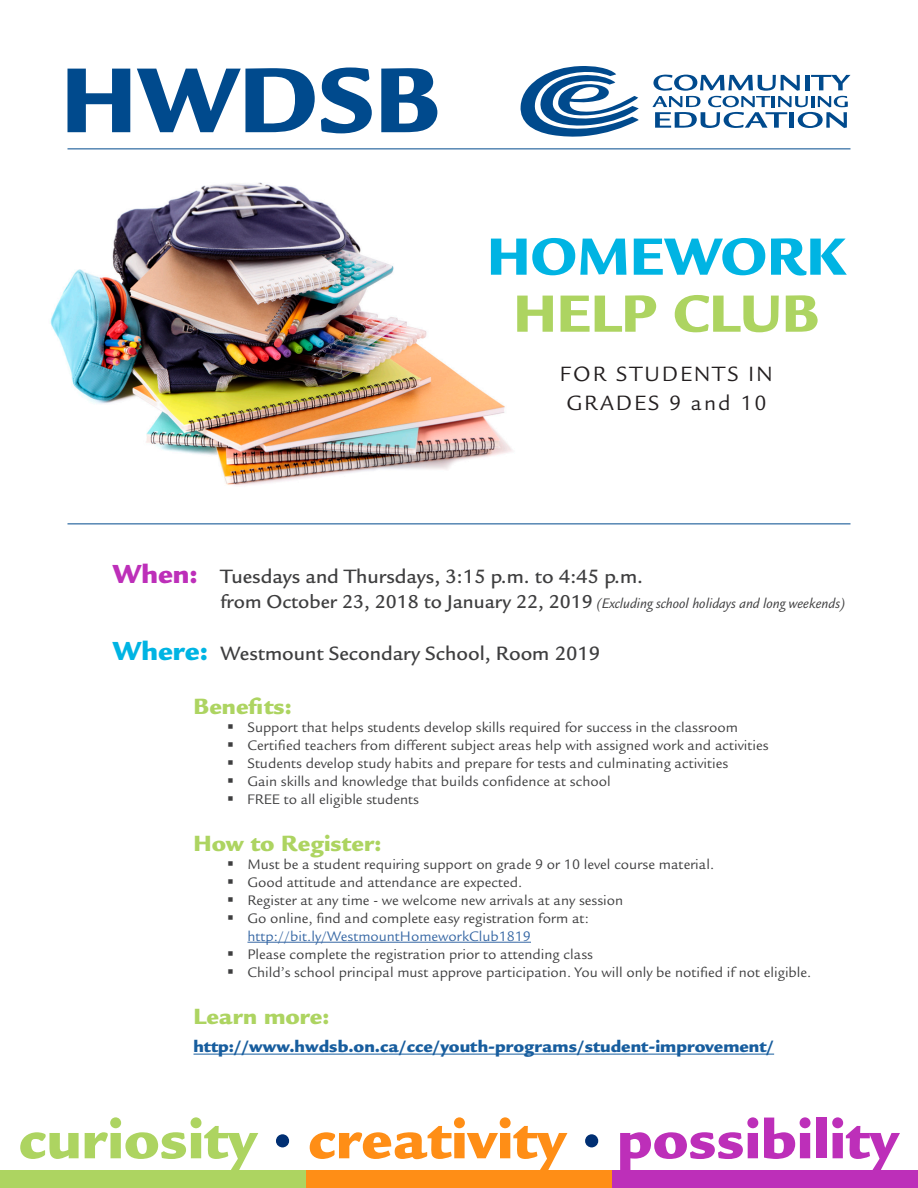
<style>
.page{position:relative;width:918px;height:1188px;background:#fff}
.page>*{position:absolute;margin:0;border:0;box-sizing:border-box;transform-origin:0 0}
.t1{font:900 57px/57px "Legacy Sans Std";color:#00b4e3;text-align:center}
.t2{font:900 24px "Legacy Sans Std";color:#add461}
.t3{font:22.5px/28.5px "Legacy Sans Std";letter-spacing:.09em;color:#231f20}
.t4{font:500 21px "Legacy Sans Std";color:#3e3e3f}
.t5{font:900 18px "Legacy Sans Std";color:#175d9e}
.t6{font:15px/18px "Legacy Sans Std";color:#3e3e3f}
.t7{font:italic 15px "Legacy Sans Std";color:#3e3e3f}
.s1{color:#add461}
.s2{font-weight:900;font-size:28.5px;color:#bd2fb9}
.s3{font-weight:500;font-style:normal;font-size:20.25px}
.s4{font-weight:900;font-size:28.5px;color:#00b4e3}
.s5{color:#3667a4}
</style>
<div class="page">
<hr style="left:248px;top:942px;width:283px;height:1px;background:#3667a4">
<hr style="left:194px;top:1054px;width:580px;height:1px;background:#175d9e">
<svg style="left:68px;top:69px;width:62px;height:63px"></svg>
<svg style="left:137px;top:68px;width:178px;height:64px"></svg>
<svg style="left:321px;top:68px;width:51px;height:65px"></svg>
<svg style="left:381px;top:68px;width:56px;height:64px"></svg>
<hr style="left:68px;top:148px;width:782px;height:1px;background:#004a8d">
<div style="left:0;top:1171px;width:306px;height:17px;background:#add461"></div>
<div style="left:306px;top:1171px;width:306px;height:17px;background:#ff8e16"></div>
<div style="left:612px;top:1171px;width:306px;height:17px;background:#bd2fb9"></div>
<svg style="left:20px;top:1132px;width:59px;height:27px"></svg>
<svg style="left:85px;top:1117px;width:173px;height:54px"></svg>
<div style="left:276px;top:1134px;width:13px;height:13px;background:#002f73;border-radius:50%"></div>
<svg style="left:310px;top:1117px;width:257px;height:54px"></svg>
<div style="left:585px;top:1134px;width:13px;height:13px;background:#002f73;border-radius:50%"></div>
<svg style="left:620px;top:1117px;width:138px;height:54px"></svg>
<svg style="left:764px;top:1117px;width:47px;height:42px"></svg>
<div style="left:816px;top:1118px;width:10px;height:40px;background:#bd2fb9"></div>
<svg style="left:832px;top:1117px;width:68px;height:54px"></svg>
<hr style="left:68px;top:524px;width:782px;height:1px;background:#004a8d">
<svg style="left:521px;top:66px;width:118px;height:71px"></svg>
<svg style="left:652px;top:75px;width:198px;height:53px"></svg>
<img style="left:50px;top:182px;width:463px;height:304px">
<p class="t1" style="left:487px;top:228px;width:360px">HOMEWORK<br><span class="s1">HELP CLUB</span></p>
<p class="t3" style="left:560px;top:360px;width:214px">FOR STUDENTS IN<br>GRADES 9 and 10</p>
<p class="t4" style="left:112px;top:564px;width:532px"><span class="s2">When:</span> Tuesdays and Thursdays, 3:15 p.m. to 4:45 p.m.</p>
<p class="t7" style="left:220px;top:595px;width:626px"><span class="s3">from October 23, 2018 to January 22, 2019</span> (Excluding school holidays and long weekends)</p>
<p class="t4" style="left:112px;top:641px;width:489px"><span class="s4">Where:</span> Westmount Secondary School, Room 2019</p>
<p class="t2" style="left:194px;top:692px;width:100px">Benefits:</p>
<p class="t6" style="left:227px;top:718px;width:512px">▪ Support that helps students develop skills required for success in the classroom</p>
<p class="t6" style="left:227px;top:736px;width:543px">▪ Certified teachers from different subject areas help with assigned work and activities</p>
<p class="t6" style="left:227px;top:754px;width:502px">▪ Students develop study habits and prepare for tests and culminating activities</p>
<p class="t6" style="left:227px;top:772px;width:385px">▪ Gain skills and knowledge that builds confidence at school</p>
<p class="t6" style="left:227px;top:790px;width:193px">▪ FREE to all eligible students</p>
<p class="t2" style="left:194px;top:829px;width:189px">How to Register:</p>
<p class="t6" style="left:227px;top:855px;width:488px">▪ Must be a student requiring support on grade 9 or 10 level course material.</p>
<p class="t6" style="left:227px;top:873px;width:297px">▪ Good attitude and attendance are expected.</p>
<p class="t6" style="left:227px;top:891px;width:397px">▪ Register at any time - we welcome new arrivals at any session</p>
<p class="t6" style="left:248px;top:909px;width:343px;text-indent:-20px">▪ Go online, find and complete easy registration form at: <span class="s5">http://bit.ly/WestmountHomeworkClub1819</span></p>
<p class="t6" style="left:227px;top:945px;width:367px">▪ Please complete the registration prior to attending class</p>
<p class="t6" style="left:227px;top:963px;width:586px">▪ Child’s school principal must approve participation. You will only be notified if not eligible.</p>
<p class="t2" style="left:194px;top:1002px;width:137px">Learn more:</p>
<p class="t5" style="left:194px;top:1036px;width:582px">http://www.hwdsb.on.ca/cce/youth-programs/student-improvement/</p>
</div>
